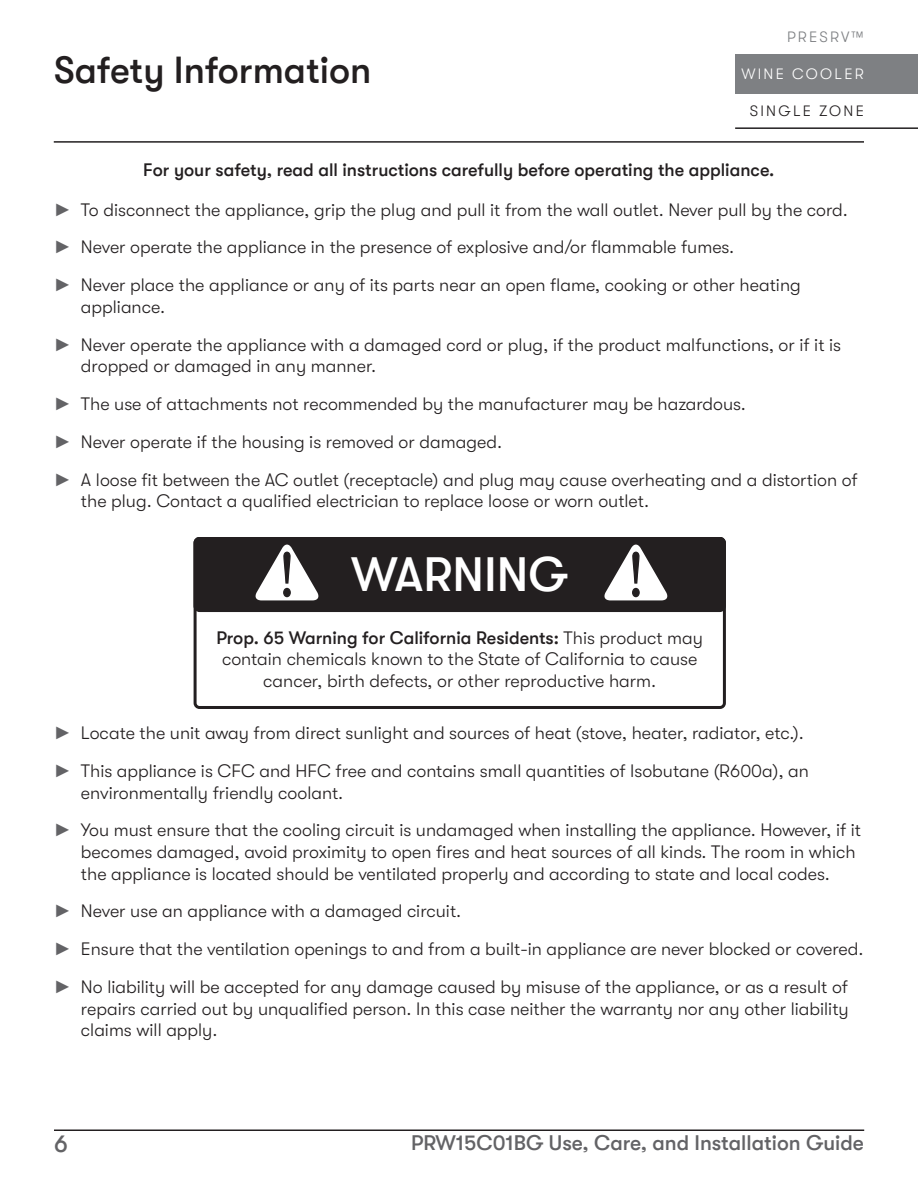
<style>
.page{position:relative;width:918px;height:1188px;background:#fff}
.page>*{position:absolute;margin:0;border:0;box-sizing:border-box;transform-origin:0 0}
.t1{font:500 48px "GT Walsheim";color:#fff}
.t2{font:500 37.5px "GT Walsheim";color:#231f20}
.t3{font:500 24px "GT Walsheim";color:#636366}
.t4{font:500 21px "GT Walsheim";color:#636366}
.t5{font:300 18px/37.8px "GT Walsheim";color:#231f20}
.t6{font:500 18px "GT Walsheim";color:#231f20}
.t7{font:300 15px "GT Walsheim";letter-spacing:.15em;color:#fff}
.t8{font:300 15px "GT Walsheim";letter-spacing:.15em;color:#231f20}
.t9{font:300 15px "GT Walsheim";letter-spacing:.15em;color:#7e8083}
.s1{font-family:"Arial";font-weight:400;color:#636366}
.s2{font-weight:500}
</style>
<div class="page">
<hr style="left:54px;top:141px;width:810px;height:2px;background:#231f20">
<hr style="left:54px;top:1130px;width:810px;height:1px;background:#231f20">
<div style="left:735px;top:54px;width:183px;height:40px;background:#7e8083"></div>
<hr style="left:735px;top:127px;width:183px;height:2px;background:#231f20">
<div style="left:194px;top:537px;width:532px;height:75px;background:#231f20;border-radius:6px"></div>
<svg style="left:255px;top:544px;width:64px;height:57px"></svg>
<svg style="left:604px;top:544px;width:64px;height:57px"></svg>
<div style="left:194px;top:537px;width:532px;height:172px;border:3px solid #231f20;border-radius:4px"></div>
<h2 class="t2" style="left:54px;top:49px;width:319px">Safety Information</h2>
<p class="t9" style="left:787px;top:28px;width:78px">PRESRV™</p>
<p class="t7" style="left:741px;top:65px;width:124px">WINE COOLER</p>
<p class="t8" style="left:750px;top:102px;width:116px">SINGLE ZONE</p>
<p class="t6" style="left:143px;top:159px;width:633px">For your safety, read all instructions carefully before operating the appliance.</p>
<p class="t5" style="left:54px;top:191px;width:795px"><span class="s1">►</span> To disconnect the appliance, grip the plug and pull it from the wall outlet. Never pull by the cord. <span class="s1">►</span> Never operate the appliance in the presence of explosive and/or flammable fumes.<br><span class="s1">►</span> Never place the appliance or any of its parts near an open flame, cooking or other heating</p>
<p class="t5" style="left:54px;top:288px;width:789px;text-indent:27px">appliance.<br><span class="s1">►</span> Never operate the appliance with a damaged cord or plug, if the product malfunctions, or if it is</p>
<p class="t5" style="left:54px;top:347px;width:805px;text-indent:27px">dropped or damaged in any manner.<br><span class="s1">►</span> The use of attachments not recommended by the manufacturer may be hazardous.<br><span class="s1">►</span> Never operate if the housing is removed or damaged.<br><span class="s1">►</span> A loose fit between the AC outlet (receptacle) and plug may cause overheating and a distortion of</p>
<p class="t5" style="left:81px;top:482px;width:570px">the plug. Contact a qualified electrician to replace loose or worn outlet.</p>
<h1 class="t1" style="left:351px;top:548px;width:219px">WARNING</h1>
<p class="t5" style="left:216px;top:627px;width:488px;line-height:21.6px;text-align:center"><span class="s2">Prop. 65 Warning for California Residents:</span> This product may contain chemicals known to the State of California to cause cancer, birth defects, or other reproductive harm.</p>
<p class="t5" style="left:54px;top:714px;width:757px"><span class="s1">►</span> Locate the unit away from direct sunlight and sources of heat (stove, heater, radiator, etc.). <span class="s1">►</span> This appliance is CFC and HFC free and contains small quantities of Isobutane (R600a), an</p>
<p class="t5" style="left:54px;top:774px;width:809px;text-indent:27px">environmentally friendly coolant.<br><span class="s1">►</span> You must ensure that the cooling circuit is undamaged when installing the appliance. However, if it</p>
<p class="t5" style="left:81px;top:841px;width:776px;line-height:21.6px">becomes damaged, avoid proximity to open fires and heat sources of all kinds. The room in which the appliance is located should be ventilated properly and according to state and local codes.</p>
<p class="t5" style="left:54px;top:893px;width:811px"><span class="s1">►</span> Never use an appliance with a damaged circuit.<br><span class="s1">►</span> Ensure that the ventilation openings to and from a built-in appliance are never blocked or covered. <span class="s1">►</span> No liability will be accepted for any damage caused by misuse of the appliance, or as a result of</p>
<p class="t5" style="left:81px;top:998px;width:769px;line-height:21.6px">repairs carried out by unqualified person. In this case neither the warranty nor any other liability claims will apply.</p>
<h3 class="t3" style="left:54px;top:1131px;width:15px">6</h3>
<p class="t4" style="left:411px;top:1131px;width:454px">PRW15C01BG Use, Care, and Installation Guide</p>
</div>
